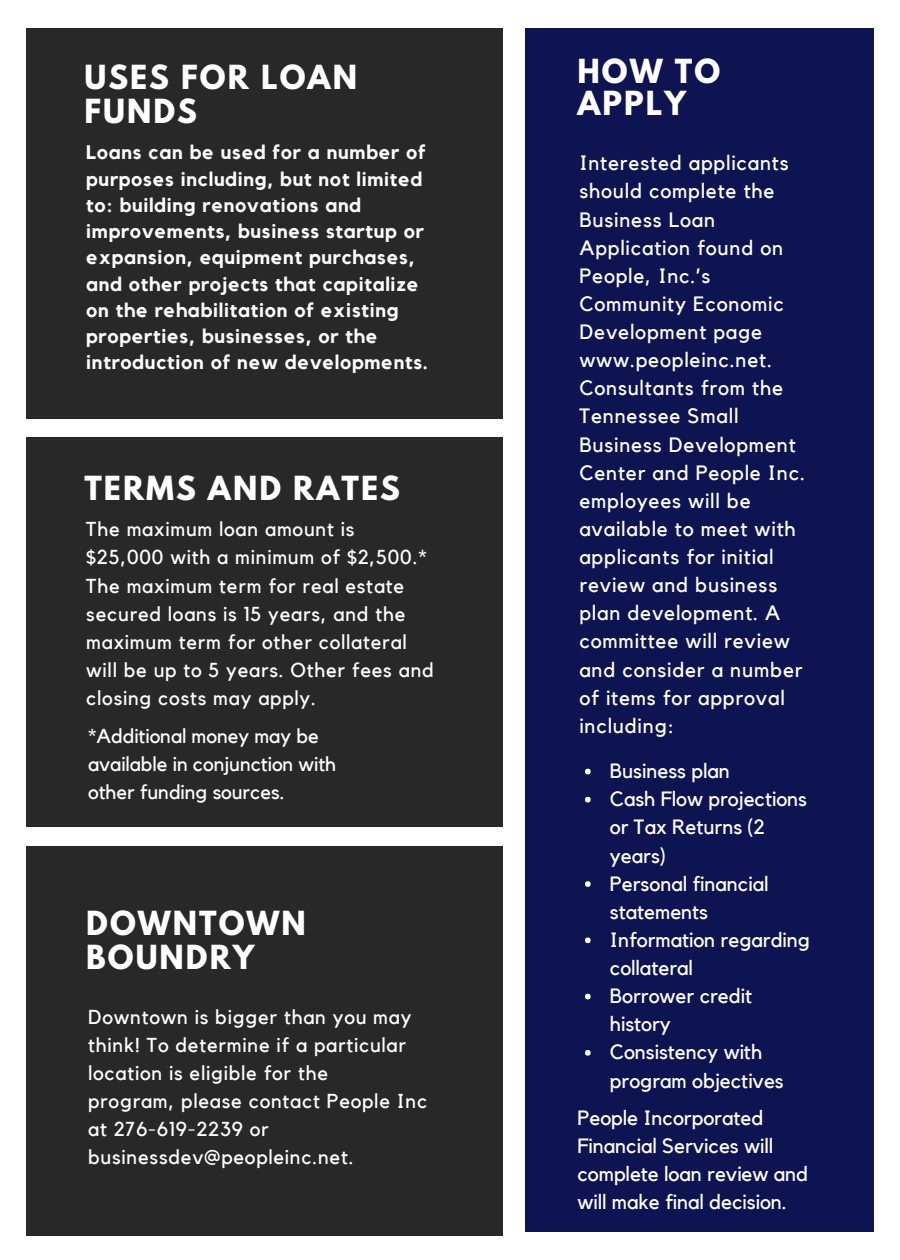
<style>
.page{position:relative;width:900px;height:1260px;background:#fff}
.page>*{position:absolute;margin:0;border:0;box-sizing:border-box;transform-origin:0 0}
.t1{font:700 29.5px/33.8px "League Spartan";letter-spacing:.07em;color:#fff}
.t2{font:20.75px/28px "Kollektif";letter-spacing:.04em;color:#fff}
.t3{font:20.5px/28px "Kollektif";color:#fff}
.t4{font:20px/28px "Kollektif";letter-spacing:.04em;color:#fff}
.t5{font:20px/28px "Kollektif";color:#fff}
.t6{font:700 19.75px/26.2px "Kollektif";letter-spacing:.04em;color:#fff}
</style>
<div class="page">
<div style="left:26px;top:846px;width:476px;height:390px;background:#282828"></div>
<div style="left:26px;top:437px;width:476px;height:390px;background:#282828"></div>
<div style="left:26px;top:28px;width:476px;height:390px;background:#282828"></div>
<div style="left:525px;top:28px;width:349px;height:1204px;background:#0e1452"></div>
<svg style="left:585px;top:769px;width:6px;height:5px"></svg>
<svg style="left:585px;top:797px;width:6px;height:5px"></svg>
<svg style="left:585px;top:881px;width:6px;height:6px"></svg>
<svg style="left:585px;top:938px;width:6px;height:5px"></svg>
<svg style="left:585px;top:994px;width:6px;height:5px"></svg>
<svg style="left:585px;top:1050px;width:6px;height:6px"></svg>
<h1 class="t1" style="left:84px;top:65px;width:274px">USES FOR LOAN<br>FUNDS</h1>
<p class="t6" style="left:86px;top:140px;width:343px">Loans can be used for a number of purposes including, but not limited to: building renovations and improvements, business startup or expansion, equipment purchases, and other projects that capitalize on the rehabilitation of existing properties, businesses, or the introduction of new developments.</p>
<h1 class="t1" style="left:84px;top:475px;width:317px">TERMS AND RATES</h1>
<p class="t4" style="left:86px;top:516px;width:349px">The maximum loan amount is $25,000 with a minimum of $2,500.*<br>The maximum term for real estate secured loans is 15 years, and the maximum term for other collateral will be up to 5 years. Other fees and closing costs may apply.</p>
<p class="t5" style="left:88px;top:722px;width:250px">*Additional money may be available in conjunction with other funding sources.</p>
<h1 class="t1" style="left:86px;top:910px;width:221px">DOWNTOWN<br>BOUNDRY</h1>
<p class="t4" style="left:88px;top:1004px;width:341px">Downtown is bigger than you may think! To determine if a particular location is eligible for the<br>program, please contact People Inc at 276-619-2239 or businessdev@peopleinc.net.</p>
<h1 class="t1" style="left:577px;top:59px;width:144px;line-height:32px">HOW TO<br>APPLY</h1>
<p class="t2" style="left:579px;top:150px;width:227px">Interested applicants should complete the<br>Business Loan<br>Application found on<br>People, Inc.’s<br>Community Economic<br>Development page www.peopleinc.net.<br>Consultants from the<br>Tennessee Small<br>Business Development<br>Center and People Inc. employees will be available to meet with applicants for initial review and business plan development. A committee will review and consider a number of items for approval including:</p>
<p class="t3" style="left:610px;top:758px;width:202px">Business plan<br>Cash Flow projections or Tax Returns (2 years)<br>Personal financial statements<br>Information regarding collateral<br>Borrower credit history<br>Consistency with program objectives</p>
<p class="t3" style="left:577px;top:1105px;width:232px">People Incorporated<br>Financial Services will complete loan review and will make final decision.</p>
</div>
